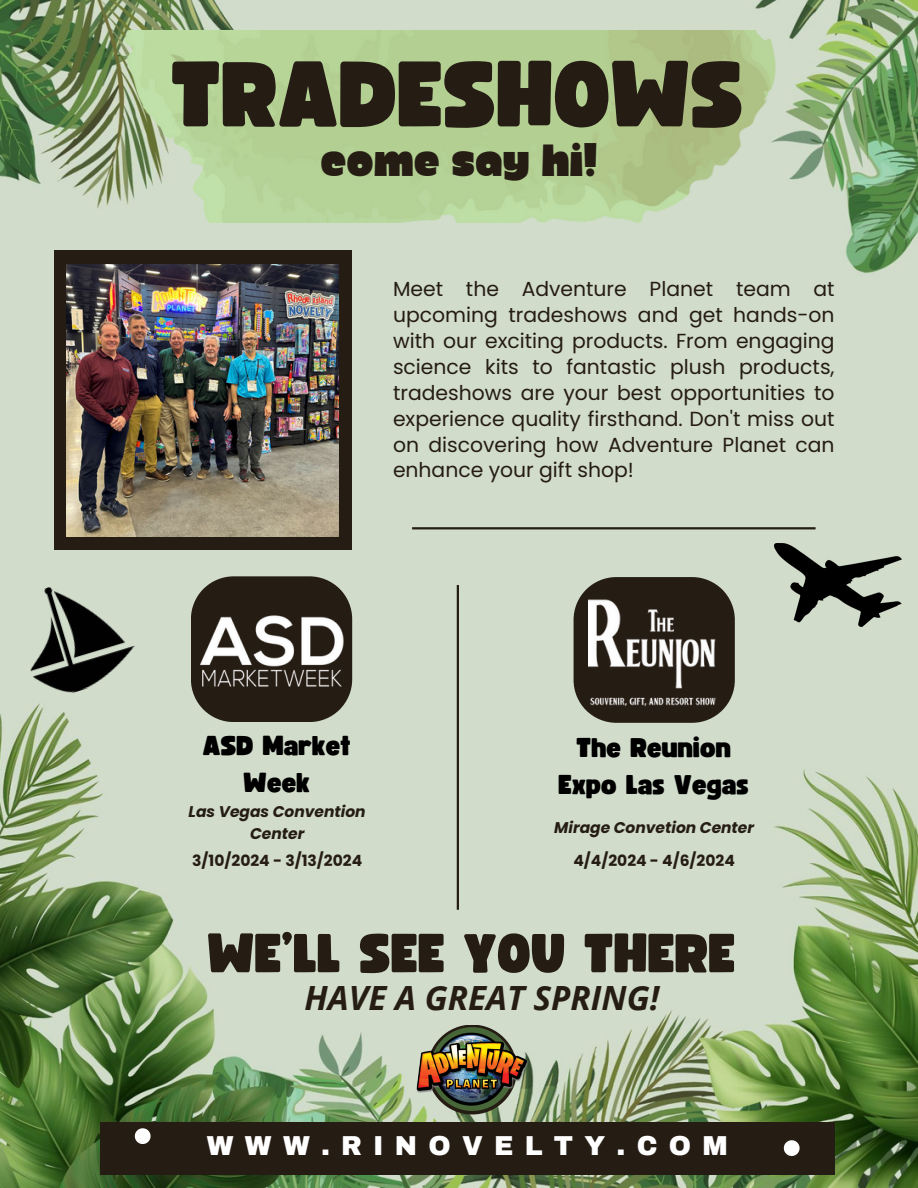
<style>
.page{position:relative;width:918px;height:1188px;background:#fff}
.page>*{position:absolute;margin:0;border:0;box-sizing:border-box;transform-origin:0 0}
.t1{font:91.35px "Funtastic";color:#251c14}
.t2{font:54.15px "Funtastic";color:#251c14}
.t3{font:49.2px "Lemonade";color:#251c14}
.t4{font:italic 700 33.3px "Open Sans";color:#251c14}
.t5{font:26.85px/37.2px "Funtastic";color:#000;text-align:center}
.t6{font:900 26.85px "Archivo";letter-spacing:.42em;color:#fff}
.t7{font:20.4px/26px "Poppins";color:#251c14;text-align:justify}
.t8{font:italic 700 15.45px/21.3px "Poppins";color:#251c14;text-align:center}
.t9{font:700 15.45px "Poppins";color:#251c14}
</style>
<div class="page">
<img style="left:0;top:0;width:918px;height:1188px">
<div style="left:100px;top:1122px;width:735px;height:53px;background:#251c14"></div>
<svg style="left:135px;top:1128px;width:16px;height:16px"></svg>
<svg style="left:784px;top:1140px;width:16px;height:16px"></svg>
<div style="left:55px;top:250px;width:297px;height:300px;background:#251c14"></div>
<img style="left:67px;top:265px;width:272px;height:272px">
<hr style="left:457px;top:585px;width:2px;height:325px;background:#251c14">
<hr style="left:412px;top:527px;width:404px;height:2px;background:#251c14">
<img style="left:189px;top:568px;width:163px;height:164px">
<svg style="left:574px;top:577px;width:161px;height:146px;background:#534f44"></svg>
<img style="left:589px;top:584px;width:131px;height:132px">
<img style="left:409px;top:1027px;width:127px;height:85px">
<img style="left:125px;top:30px;width:650px;height:193px">
<img style="left:775px;top:543px;width:127px;height:84px">
<img style="left:9px;top:568px;width:134px;height:135px">
<p class="t1" style="left:172px;top:53px;width:574px">TRADESHOWS</p>
<p class="t3" style="left:321px;top:140px;width:278px">come say hi!</p>
<p class="t7" style="left:393px;top:276px;width:443px">Meet the Adventure Planet team at upcoming tradeshows and get hands-on with our exciting products. From engaging science kits to fantastic plush products, tradeshows are your best opportunities to experience quality firsthand. Don't miss out on discovering how Adventure Planet can enhance your gift shop!</p>
<p class="t5" style="left:203px;top:728px;width:150px">ASD Market<br>Week</p>
<p class="t5" style="left:559px;top:730px;width:192px">The Reunion<br>Expo Las Vegas</p>
<p class="t8" style="left:554px;top:817px;width:201px">Mirage Convetion Center</p>
<p class="t8" style="left:189px;top:801px;width:179px">Las Vegas Convention<br>Center</p>
<p class="t9" style="left:192px;top:850px;width:172px">3/10/2024 - 3/13/2024</p>
<p class="t9" style="left:573px;top:850px;width:163px">4/4/2024 - 4/6/2024</p>
<p class="t2" style="left:208px;top:929px;width:530px">WE’LL SEE YOU THERE</p>
<p class="t4" style="left:305px;top:974px;width:356px">HAVE A GREAT SPRING!</p>
<p class="t6" style="left:207px;top:1132px;width:522px">WWW.RINOVELTY.COM</p>
</div>
